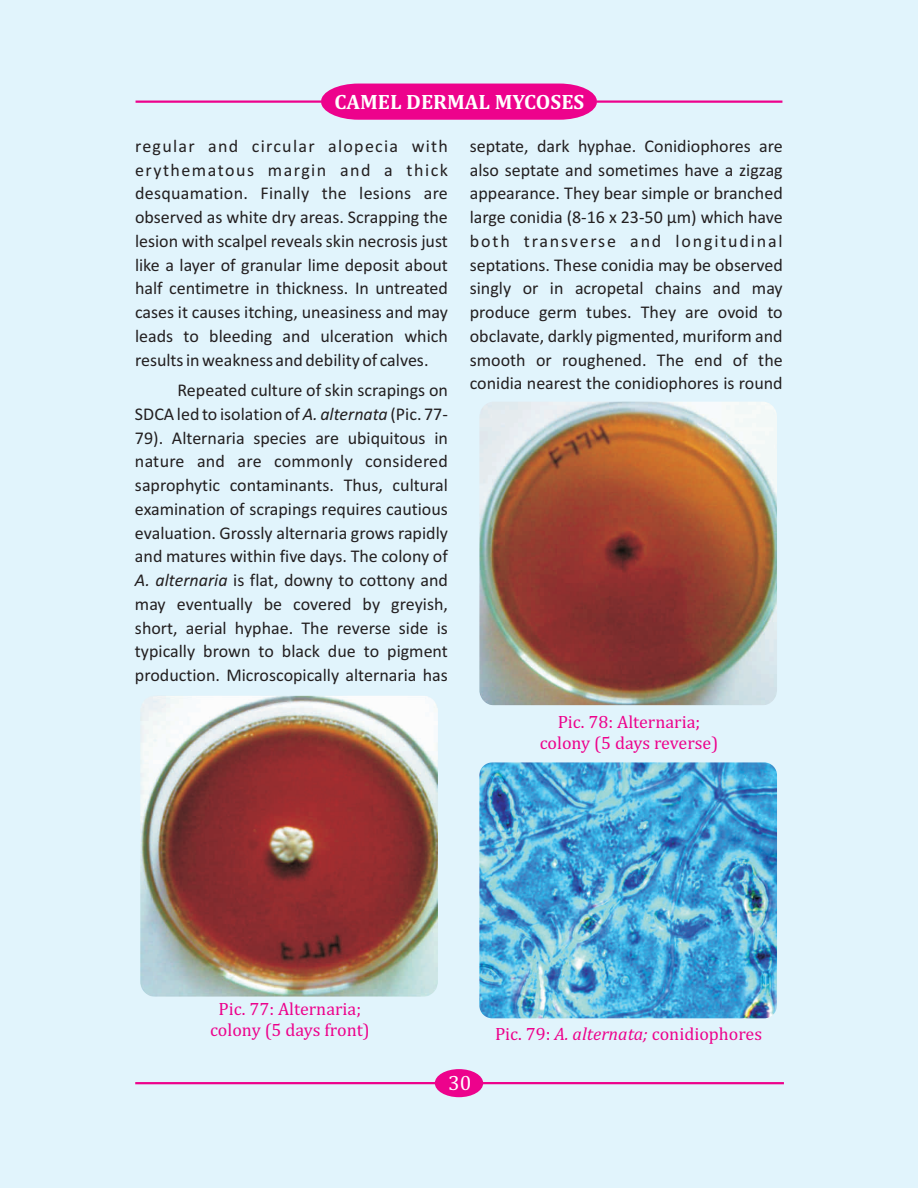
<style>
.page{position:relative;width:918px;height:1188px;background:#e1f4fc}
.page>*{position:absolute;margin:0;border:0;box-sizing:border-box;transform-origin:0 0}
.t1{font:700 21px "Cambria";color:#fff}
.t2{font:21px "Cambria";color:#fff}
.t3{font:18px/23.7px "Calibri";color:#231f20;text-align:justify}
.t4{font:18px/21.1px "Cambria";color:#ed028c;text-align:center}
.s1{font-style:italic}
</style>
<div class="page">
<svg style="left:321px;top:84px;width:276px;height:36px;background:#ec1193"></svg>
<hr style="left:136px;top:100px;width:185px;height:3px;background:#ed028c">
<hr style="left:597px;top:100px;width:185px;height:3px;background:#ed028c">
<hr style="left:135px;top:1082px;width:300px;height:2px;background:#ed028c">
<hr style="left:480px;top:1082px;width:304px;height:2px;background:#ed028c">
<div style="left:435px;top:1069px;width:48px;height:28px;background:#ed028c;border-radius:50%"></div>
<img style="left:140px;top:696px;width:298px;height:301px;border-radius:15px">
<img style="left:479px;top:402px;width:298px;height:303px;border-radius:15px">
<img style="left:479px;top:762px;width:298px;height:256px;border-radius:13px">
<p class="t1" style="left:334px;top:92px;width:251px">CAMEL DERMAL MYCOSES</p>
<p class="t3" style="left:135px;top:136px;width:649px">regular and circular alopecia with septate, dark hyphae. Conidiophores are erythematous margin and a thick also septate and sometimes have a zigzag desquamation. Finally the lesions are appearance. They bear simple or branched observed as white dry areas. Scrapping the large conidia (8-16 x 23-50 ìm) which have lesion with scalpel reveals skin necrosis just both transverse and longitudinal like a layer of granular lime deposit about septations. These conidia may be observed half centimetre in thickness. In untreated singly or in acropetal chains and may cases it causes itching, uneasiness and may produce germ tubes. They are ovoid to leads to bleeding and ulceration which obclavate, darkly pigmented, muriform and results in weakness and debility of calves.</p>
<p class="t3" style="left:470px;top:349px;width:314px">smooth or roughened. The end of the conidia nearest the conidiophores is round</p>
<p class="t3" style="left:135px;top:380px;width:315px;text-indent:43px">Repeated culture of skin scrapings on SDCA led to isolation of <span class="s1">A. alternata</span> (Pic. 77- 79). Alternaria species are ubiquitous in nature and are commonly considered saprophytic contaminants. Thus, cultural examination of scrapings requires cautious evaluation. Grossly alternaria grows rapidly and matures within five days. The colony of <span class="s1">A. alternaria</span> is flat, downy to cottony and may eventually be covered by greyish, short, aerial hyphae. The reverse side is typically brown to black due to pigment production. Microscopically alternaria has</p>
<p class="t4" style="left:540px;top:712px;width:180px">Pic. 78: Alternaria; colony (5 days reverse)</p>
<p class="t4" style="left:210px;top:999px;width:161px">Pic. 77: Alternaria; colony (5 days front)</p>
<p class="t2" style="left:448px;top:1074px;width:25px">30</p>
<p class="t4" style="left:495px;top:1024px;width:269px">Pic. 79: <span class="s1">A. alternata;</span> conidiophores</p>
</div>
